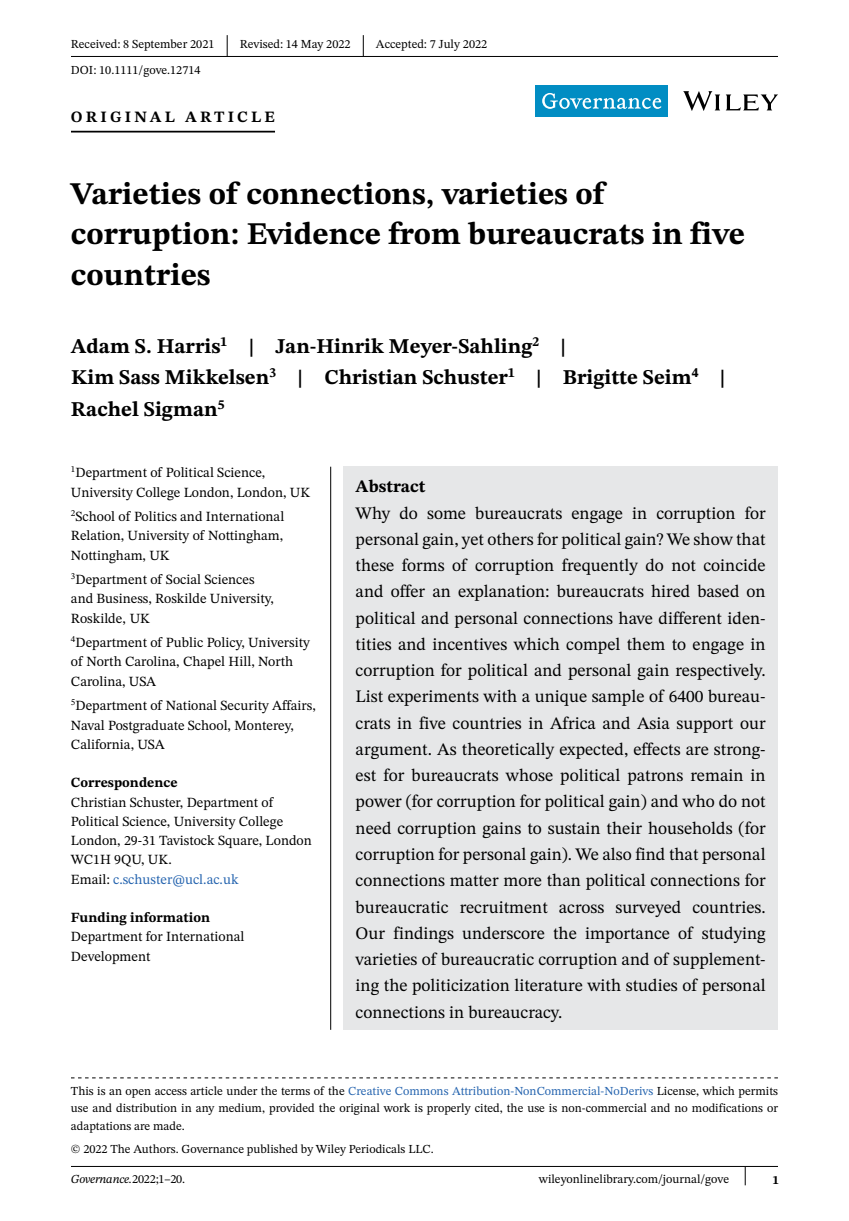
<style>
.page{position:relative;width:849px;height:1221px;background:#fff}
.page>*{position:absolute;margin:0;border:0;box-sizing:border-box;transform-origin:0 0}
.t1{font:700 31.5px/40.2px "STIX Two Text";color:#000}
.t2{font:700 21px/31.5px "STIX Two Text";color:#000}
.t3{font:17.5px/26.2px "STIX Two Text";color:#000;text-align:justify}
.t4{font:700 17.5px "STIX Two Text";color:#000}
.t5{font:700 15.75px "STIX Two Text";letter-spacing:.2em;color:#000}
.t6{font:14px/19.2px "STIX Two Text";color:#000}
.t7{font:700 14px "STIX Two Text";color:#000}
.t8{font:12.25px/17.5px "STIX Two Text";color:#000;text-align:justify}
.t9{font:italic 12.25px "STIX Two Text";letter-spacing:-.015em;color:#000}
.t10{font:700 12.25px "STIX Two Text";color:#000}
.s1{color:#2564af}
.s2{font-style:normal}
</style>
<div class="page">
<div style="left:343px;top:466px;width:434px;height:563px;background:#e6e7e8"></div>
<hr style="left:71px;top:56px;width:706px;height:1px;background:#000">
<hr style="left:71px;top:131px;width:204px;height:1px;background:#000">
<svg style="left:227px;top:35px;width:1px;height:21px"></svg>
<svg style="left:363px;top:35px;width:1px;height:21px"></svg>
<hr style="left:71px;top:1165px;width:706px;height:1px;background:#000">
<svg style="left:71px;top:1077px;width:706px;height:1px"></svg>
<div style="left:535px;top:85px;width:133px;height:32px;background:#018dc3"></div>
<svg style="left:542px;top:93px;width:119px;height:16px"></svg>
<svg style="left:683px;top:91px;width:94px;height:20px"></svg>
<svg style="left:744px;top:1166px;width:1px;height:19px"></svg>
<hr style="left:330px;top:466px;width:1px;height:563px;background:#000">
<p class="t8" style="left:71px;top:35px;width:145px">Received: 8 September 2021</p>
<p class="t8" style="left:240px;top:35px;width:112px">Revised: 14 May 2022</p>
<p class="t8" style="left:376px;top:35px;width:113px">Accepted: 7 July 2022</p>
<p class="t8" style="left:71px;top:61px;width:131px">DOI: 10.1111/gove.12714</p>
<p class="t5" style="left:71px;top:105px;width:205px">ORIGINAL ARTICLE</p>
<h1 class="t1" style="left:71px;top:174px;width:675px">Varieties of connections, varieties of corruption: Evidence from bureaucrats in five countries</h1>
<p class="t2" style="left:71px;top:330px;width:656px">Adam S. Harris<sup>1</sup> | Jan-Hinrik Meyer-Sahling<sup>2</sup> |<br>Kim Sass Mikkelsen<sup>3</sup> | Christian Schuster<sup>1</sup> | Brigitte Seim<sup>4</sup> |<br>Rachel Sigman<sup>5</sup></p>
<p class="t6" style="left:71px;top:463px;width:240px"><sup>1</sup>Department of Political Science,<br>University College London, London, UK</p>
<p class="t6" style="left:71px;top:507px;width:215px;text-align:justify"><sup>2</sup>School of Politics and International Relation, University of Nottingham, Nottingham, UK</p>
<p class="t6" style="left:71px;top:570px;width:204px"><sup>3</sup>Department of Social Sciences and Business, Roskilde University,<br>Roskilde, UK</p>
<p class="t6" style="left:71px;top:633px;width:240px"><sup>4</sup>Department of Public Policy, University of North Carolina, Chapel Hill, North<br>Carolina, USA</p>
<p class="t6" style="left:71px;top:696px;width:246px"><sup>5</sup>Department of National Security Affairs,<br>Naval Postgraduate School, Monterey,<br>California, USA</p>
<p class="t7" style="left:71px;top:772px;width:108px">Correspondence</p>
<p class="t6" style="left:71px;top:792px;width:242px">Christian Schuster, Department of<br>Political Science, University College<br>London, 29-31 Tavistock Square, London<br>WC1H 9QU, UK.<br>Email: <span class="s1">c.schuster@ucl.ac.uk</span></p>
<p class="t7" style="left:71px;top:907px;width:141px">Funding information</p>
<p class="t6" style="left:71px;top:927px;width:175px">Department for International<br>Development</p>
<p class="t4" style="left:355px;top:474px;width:71px">Abstract</p>
<p class="t3" style="left:355px;top:499px;width:411px">Why do some bureaucrats engage in corruption for personal gain, yet others for political gain? We show that these forms of corruption frequently do not coincide and offer an explanation: bureaucrats hired based on political and personal connections have different iden&shy;tities and incentives which compel them to engage in corruption for political and personal gain respectively.<br>List experiments with a unique sample of 6400 bureau&shy;crats in five countries in Africa and Asia support our argument. As theoretically expected, effects are strong&shy;est for bureaucrats whose political patrons remain in power (for corruption for political gain) and who do not need corruption gains to sustain their households (for corruption for personal gain). We also find that personal connections matter more than political connections for bureaucratic recruitment across surveyed countries.<br>Our findings underscore the importance of studying varieties of bureaucratic corruption and of supplement&shy;ing the politicization literature with studies of personal connections in bureaucracy.</p>
<p class="t8" style="left:71px;top:1081px;width:708px">This is an open access article under the terms of the <span class="s1">Creative Commons Attribution-NonCommercial-NoDerivs</span> License, which permits use and distribution in any medium, provided the original work is properly cited, the use is non-commercial and no modifications or adaptations are made.</p>
<p class="t8" style="left:71px;top:1139px;width:364px">© 2022 The Authors. Governance published by Wiley Periodicals LLC.</p>
<p class="t9" style="left:71px;top:1169px;width:116px">Governance. <span class="s2">2022;1–20.</span></p>
<p class="t8" style="left:538px;top:1169px;width:192px">wileyonlinelibrary.com/journal/gove</p>
<p class="t10" style="left:772px;top:1170px;width:8px">1</p>
</div>
